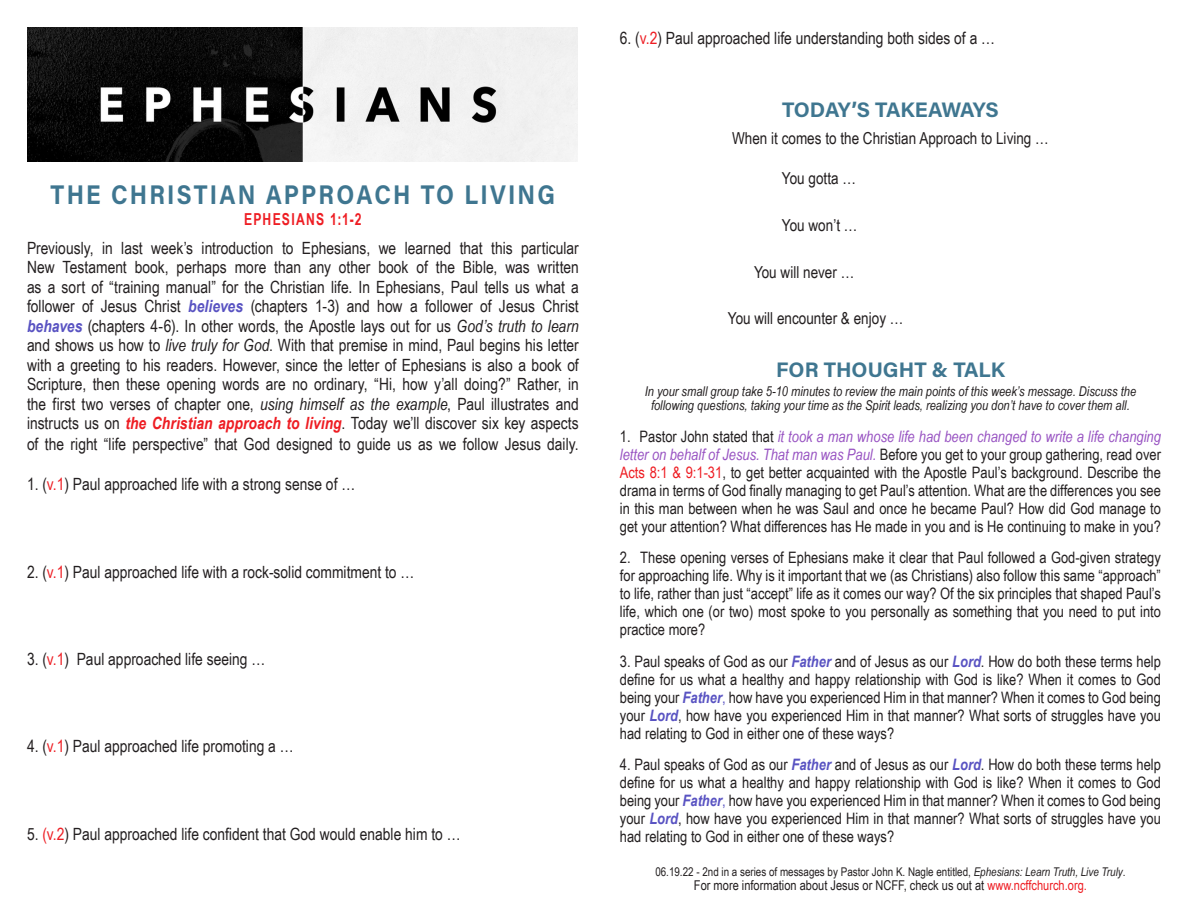
<style>
.page{position:relative;width:1188px;height:918px;background:#fff}
.page>*{position:absolute;margin:0;border:0;box-sizing:border-box;transform-origin:0 0}
.t1{font:27px "Acumin Variable Concept";letter-spacing:.09em;color:#3f7690;scale:.87 1}
.t2{font:21px "Acumin Variable Concept";letter-spacing:-.005em;color:#3f7690}
.t3{font:16.8px/19.5px "Arial Narrow";color:#231f20;text-align:justify}
.t4{font:16.5px "Arial Narrow";color:#231f20}
.t5{font:700 16.5px "Arial Narrow";letter-spacing:.085em;color:#ee1d23;scale:.9 1}
.t6{font:15.75px/18px "Arial Narrow";color:#231f20;text-align:justify}
.t7{font:italic 13.5px "Arial Narrow";color:#231f20}
.t8{font:13.5px "Arial Narrow";color:#231f20}
.t9{font:12px "Arial Narrow";color:#231f20}
.s1{font-weight:700;font-style:italic;color:#5953c2}
.s2{font-style:italic}
.s3{font-weight:700;font-style:italic;color:#ee1d23}
.s4{color:#ee1d23}
.s5{font-style:italic;color:#9853c2}
.s6{color:#5953c2}
</style>
<div class="page">
<img style="left:27px;top:27px;width:551px;height:135px">
<p class="t1" style="left:51px;top:176px;width:582px">THE CHRISTIAN APPROACH TO LIVING</p>
<p class="t5" style="left:244px;top:207px;width:132px">EPHESIANS 1:1-2</p>
<p class="t3" style="left:27px;top:238px;width:553px">Previously, in last week’s introduction to Ephesians, we learned that this particular New Testament book, perhaps more than any other book of the Bible, was written as a sort of “training manual” for the Christian life. In Ephesians, Paul tells us what a follower of Jesus Christ <span class="s1">believes</span> (chapters 1-3) and how a follower of Jesus Christ <span class="s1">behaves</span> (chapters 4-6). In other words, the Apostle lays out for us <span class="s2">God’s truth to learn </span>and shows us how to <span class="s2">live truly for God</span>. With that premise in mind, Paul begins his letter with a greeting to his readers. However, since the letter of Ephesians is also a book of Scripture, then these opening words are no ordinary, “Hi, how y’all doing?” Rather, in the first two verses of chapter one, <span class="s2">using himself as the example</span>, Paul illustrates and instructs us on <span class="s3">the Christian approach to living</span>. Today we’ll discover six key aspects</p>
<p class="t3" style="left:27px;top:434px;width:553px">of the right “life perspective” that God designed to guide us as we follow Jesus daily.</p>
<p class="t3" style="left:27px;top:474px;width:330px">1. (<span class="s4">v.1</span>) Paul approached life with a strong sense of …</p>
<p class="t3" style="left:27px;top:561px;width:389px">2. (<span class="s4">v.1</span>) Paul approached life with a rock-solid commitment to …</p>
<p class="t3" style="left:27px;top:649px;width:240px">3. (<span class="s4">v.1</span>) Paul approached life seeing …</p>
<p class="t3" style="left:27px;top:736px;width:268px">4. (<span class="s4">v.1</span>) Paul approached life promoting a …</p>
<p class="t3" style="left:27px;top:823px;width:435px">5. <span class="s4">(v.2</span>) Paul approached life confident that God would enable him to …</p>
<p class="t3" style="left:620px;top:27px;width:377px">6. (<span class="s4">v.2</span>) Paul approached life understanding both sides of a …</p>
<p class="t2" style="left:782px;top:96px;width:218px">TODAY’S TAKEAWAYS</p>
<p class="t4" style="left:732px;top:126px;width:318px">When it comes to the Christian Approach to Living …</p>
<p class="t4" style="left:782px;top:166px;width:75px">You gotta …</p>
<p class="t4" style="left:782px;top:213px;width:77px">You won’t …</p>
<p class="t4" style="left:754px;top:260px;width:102px">You will never …</p>
<p class="t4" style="left:728px;top:306px;width:177px">You will encounter &amp; enjoy …</p>
<p class="t2" style="left:776px;top:355px;width:230px">FOR THOUGHT &amp; TALK</p>
<p class="t7" style="left:645px;top:382px;width:493px">In your small group take 5-10 minutes to review the main points of this week’s message. Discuss the</p>
<p class="t7" style="left:651px;top:396px;width:480px">following questions, taking your time as the Spirit leads, realizing you don’t have to cover them all.</p>
<p class="t6" style="left:620px;top:426px;width:543px">1. Pastor John stated that <span class="s5">it took a man whose life had been changed to write a life changing letter on behalf of Jesus. That man was Paul.</span> Before you get to your group gathering, read over <span class="s4">Acts 8:1 &amp; 9:1-31</span>, to get better acquainted with the Apostle Paul’s background. Describe the drama in terms of God finally managing to get Paul’s attention. What are the differences you see in this man between when he was Saul and once he became Paul? How did God manage to get your attention? What differences has He made in you and is He continuing to make in you?</p>
<p class="t6" style="left:620px;top:548px;width:543px">2. These opening verses of Ephesians make it clear that Paul followed a God-given strategy for approaching life. Why is it important that we (as Christians) also follow this same “approach” to life, rather than just “accept” life as it comes our way? Of the six principles that shaped Paul’s life, which one (or two) most spoke to you personally as something that you need to put into practice more?</p>
<p class="t6" style="left:620px;top:651px;width:543px">3. Paul speaks of God as our <span class="s1">Father</span> and of Jesus as our <span class="s1">Lord</span>. How do both these terms help define for us what a healthy and happy relationship with God is like? When it comes to God being your <span class="s1">Father</span><span class="s6">,</span> how have you experienced Him in that manner? When it comes to God being your <span class="s1">Lord</span>, how have you experienced Him in that manner? What sorts of struggles have you had relating to God in either one of these ways?</p>
<p class="t6" style="left:620px;top:755px;width:543px">4. Paul speaks of God as our <span class="s1">Father</span> and of Jesus as our <span class="s1">Lord</span>. How do both these terms help define for us what a healthy and happy relationship with God is like? When it comes to God being your <span class="s1">Father</span><span class="s6">,</span> how have you experienced Him in that manner? When it comes to God being your <span class="s1">Lord</span>, how have you experienced Him in that manner? What sorts of struggles have you had relating to God in either one of these ways?</p>
<p class="t9" style="left:655px;top:863px;width:472px">06.19.22 - 2nd in a series of messages by Pastor John K. Nagle entitled, <span class="s2">Ephesians: Learn Truth, Live Truly</span>.</p>
<p class="t8" style="left:694px;top:875px;width:395px">For more information about Jesus or NCFF, check us out at <span class="s4">www.ncffchurch.org.</span></p>
</div>
